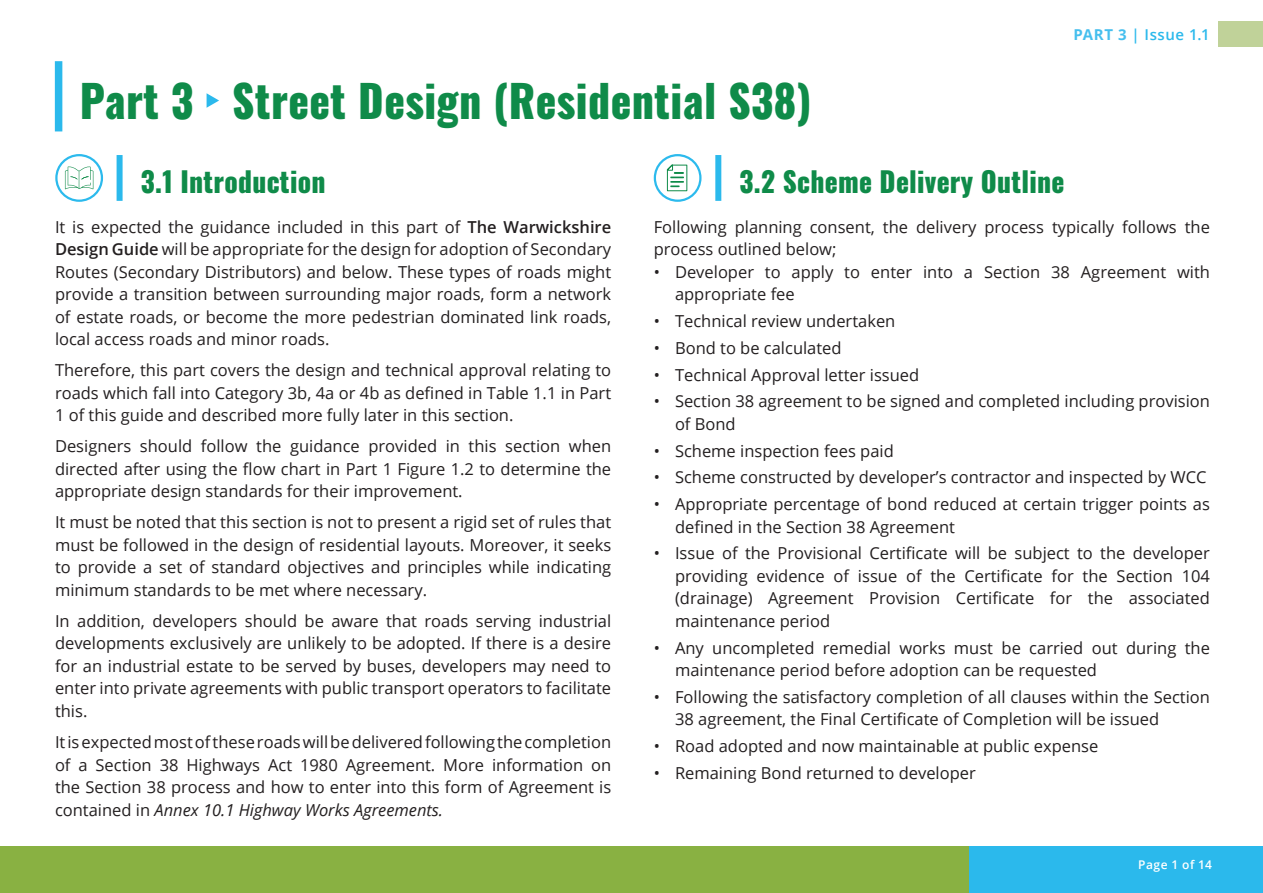
<style>
.page{position:relative;width:1263px;height:893px;background:#fff}
.page>*{position:absolute;margin:0;border:0;box-sizing:border-box;transform-origin:0 0}
.t1{font:800 44.55px "Oswald";letter-spacing:.01em;color:#0f8b49;scale:.95 1}
.t2{font:800 28.05px "Oswald";letter-spacing:.01em;color:#0f8b49;scale:.95 1}
.t3{font:16.5px/22.5px "Open Sans";color:#231f20;text-align:justify}
.t4{font:600 15px "Open Sans";letter-spacing:.04em;color:#2bb9ec}
.t5{font:600 12px "Open Sans";letter-spacing:.04em;color:#fff}
.s1{font-weight:700;color:#46bfee}
.s2{font-weight:600}
.s3{font-style:italic}
</style>
<div class="page">
<div style="left:0;top:846px;width:972px;height:47px;background:#89b142"></div>
<div style="left:969px;top:846px;width:294px;height:47px;background:#2bb9ec"></div>
<div style="left:1218px;top:21px;width:45px;height:26px;background:#c0d299"></div>
<div style="left:55px;top:61px;width:7px;height:70px;background:#2bb9ec"></div>
<svg style="left:207px;top:93px;width:12px;height:15px"></svg>
<div style="left:117px;top:155px;width:6px;height:46px;background:#2bb9ec"></div>
<svg style="left:65px;top:167px;width:28px;height:22px"></svg>
<div style="left:55px;top:154px;width:48px;height:48px;border:2px solid #2cbaed;border-radius:50%"></div>
<div style="left:715px;top:155px;width:6px;height:46px;background:#2bb9ec"></div>
<svg style="left:667px;top:164px;width:20px;height:27px"></svg>
<div style="left:654px;top:154px;width:47px;height:48px;border:2px solid #2cbaed;border-radius:50%"></div>
<h1 class="t1" style="left:80px;top:77px;width:772px">Part 3 Street Design (Residential S38)</h1>
<p class="t4" style="left:1073px;top:24px;width:138px"><span class="s1">PART 3</span> | Issue 1.1</p>
<h2 class="t2" style="left:141px;top:167px;width:196px">3.1 Introduction</h2>
<p class="t3" style="left:55px;top:215px;width:558px">It is expected the guidance included in this part of <span class="s2">The Warwickshire Design Guide</span> will be appropriate for the design for adoption of Secondary Routes (Secondary Distributors) and below. These types of roads might provide a transition between surrounding major roads, form a network of estate roads, or become the more pedestrian dominated link roads, local access roads and minor roads.</p>
<p class="t3" style="left:55px;top:359px;width:558px">Therefore, this part covers the design and technical approval relating to roads which fall into Category 3b, 4a or 4b as defined in Table 1.1 in Part 1 of this guide and described more fully later in this section.</p>
<p class="t3" style="left:55px;top:435px;width:558px">Designers should follow the guidance provided in this section when directed after using the flow chart in Part 1 Figure 1.2 to determine the appropriate design standards for their improvement.</p>
<p class="t3" style="left:55px;top:511px;width:558px">It must be noted that this section is not to present a rigid set of rules that must be followed in the design of residential layouts. Moreover, it seeks to provide a set of standard objectives and principles while indicating minimum standards to be met where necessary.</p>
<p class="t3" style="left:55px;top:609px;width:558px">In addition, developers should be aware that roads serving industrial developments exclusively are unlikely to be adopted. If there is a desire for an industrial estate to be served by buses, developers may need to enter into private agreements with public transport operators to facilitate this.</p>
<p class="t3" style="left:55px;top:730px;width:558px">It is expected most of these roads will be delivered following the completion of a Section 38 Highways Act 1980 Agreement. More information on the Section 38 process and how to enter into this form of Agreement is contained in <span class="s3">Annex 10.1 Highway Works Agreements.</span></p>
<h2 class="t2" style="left:740px;top:167px;width:344px">3.2 Scheme Delivery Outline</h2>
<p class="t3" style="left:654px;top:215px;width:558px">Following planning consent, the delivery process typically follows the process outlined below;</p>
<p class="t3" style="left:675px;top:260px;width:536px;text-indent:-21px">• Developer to apply to enter into a Section 38 Agreement with appropriate fee</p>
<p class="t3" style="left:654px;top:309px;width:243px">• Technical review undertaken</p>
<p class="t3" style="left:654px;top:336px;width:189px">• Bond to be calculated</p>
<p class="t3" style="left:654px;top:363px;width:267px">• Technical Approval letter issued</p>
<p class="t3" style="left:675px;top:390px;width:536px;text-indent:-21px">• Section 38 agreement to be signed and completed including provision of Bond</p>
<p class="t3" style="left:654px;top:439px;width:242px">• Scheme inspection fees paid</p>
<p class="t3" style="left:654px;top:466px;width:554px">• Scheme constructed by developer’s contractor and inspected by WCC</p>
<p class="t3" style="left:675px;top:492px;width:536px;text-indent:-21px">• Appropriate percentage of bond reduced at certain trigger points as defined in the Section 38 Agreement</p>
<p class="t3" style="left:675px;top:542px;width:536px;text-indent:-21px">• Issue of the Provisional Certificate will be subject to the developer providing evidence of issue of the Certificate for the Section 104 (drainage) Agreement Provision Certificate for the associated maintenance period</p>
<p class="t3" style="left:675px;top:636px;width:536px;text-indent:-21px">• Any uncompleted remedial works must be carried out during the maintenance period before adoption can be requested</p>
<p class="t3" style="left:675px;top:685px;width:536px;text-indent:-21px">• Following the satisfactory completion of all clauses within the Section<br>38 agreement, the Final Certificate of Completion will be issued</p>
<p class="t3" style="left:654px;top:734px;width:446px">• Road adopted and now maintainable at public expense</p>
<p class="t3" style="left:654px;top:761px;width:324px">• Remaining Bond returned to developer</p>
<p class="t5" style="left:1138px;top:857px;width:75px">Page 1 of 14</p>
</div>
